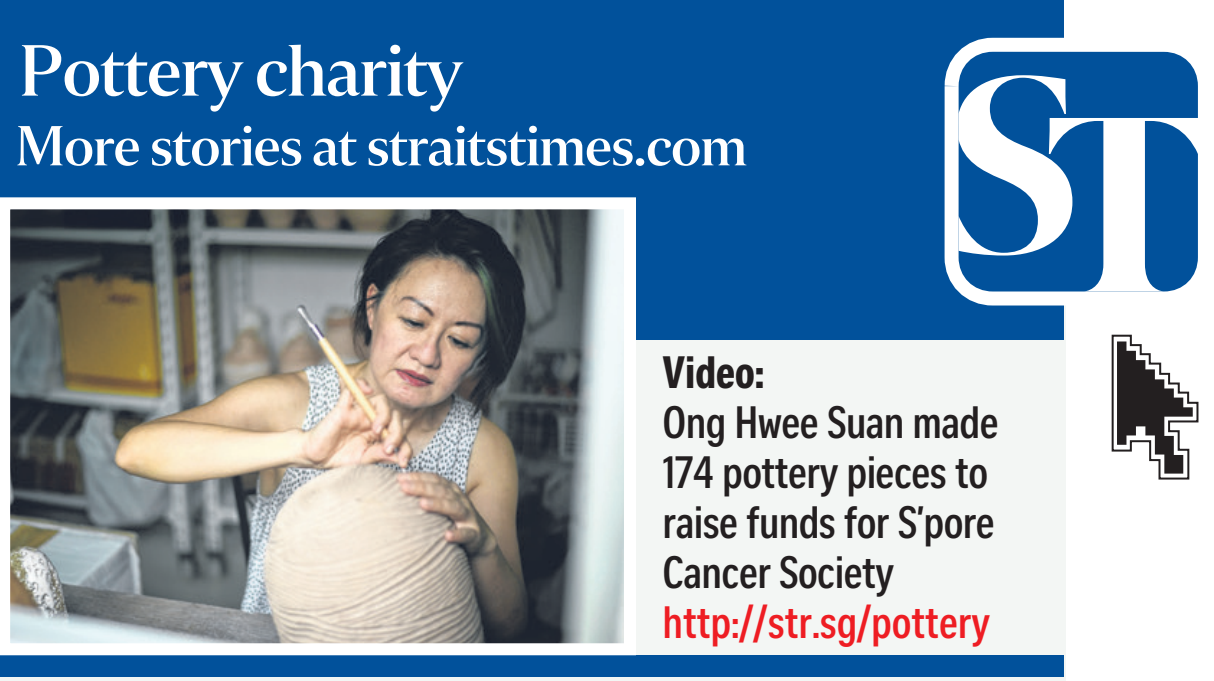
<style>
.page{position:relative;width:1214px;height:681px;background:#fff}
.page>*{position:absolute;margin:0;border:0;box-sizing:border-box;transform-origin:0 0}
.t1{font:72px "Selane ST Thirty";letter-spacing:-.015em;color:#fff}
.t2{font:56px "Selane ST Thirty";letter-spacing:-.015em;color:#fff}
.t3{font:700 44px/50px "Curator Head Cond ST Semi";letter-spacing:-.015em;color:#231f20}
.t4{font:700 44px "Curator Head Cond ST Semi";letter-spacing:-.005em;color:#ee1d23}
.t5{font:44px "Curator Head Cond ST Bold";letter-spacing:-.015em;color:#231f20}
</style>
<div class="page">
<div style="left:0;top:284px;width:1066px;height:396px;background:#f3f6f4"></div>
<div style="left:0;top:0;width:1064px;height:339px;background:#01519b"></div>
<svg style="left:1111px;top:334px;width:88px;height:146px"></svg>
<svg style="left:944px;top:37px;width:225px;height:269px"></svg>
<svg style="left:959px;top:52px;width:238px;height:23px;fill:#01519b"></svg>
<svg style="left:959px;top:75px;width:239px;height:216px"></svg>
<div style="left:0;top:655px;width:1064px;height:21px;background:#01519b"></div>
<img style="left:13px;top:210px;width:610px;height:432px">
<div style="left:0;top:197px;width:636px;height:458px;border:12px solid #fff"></div>
<h1 class="t1" style="left:19px;top:29px;width:445px">Pottery charity</h1>
<p class="t2" style="left:16px;top:113px;width:733px">More stories at straitstimes.com</p>
<p class="t5" style="left:663px;top:348px;width:104px">Video:</p>
<p class="t3" style="left:663px;top:397px;width:338px">Ong Hwee Suan made<br>174 pottery pieces to raise funds for S’pore<br>Cancer Society</p>
<p class="t4" style="left:663px;top:598px;width:329px">http://str.sg/pottery</p>
</div>
